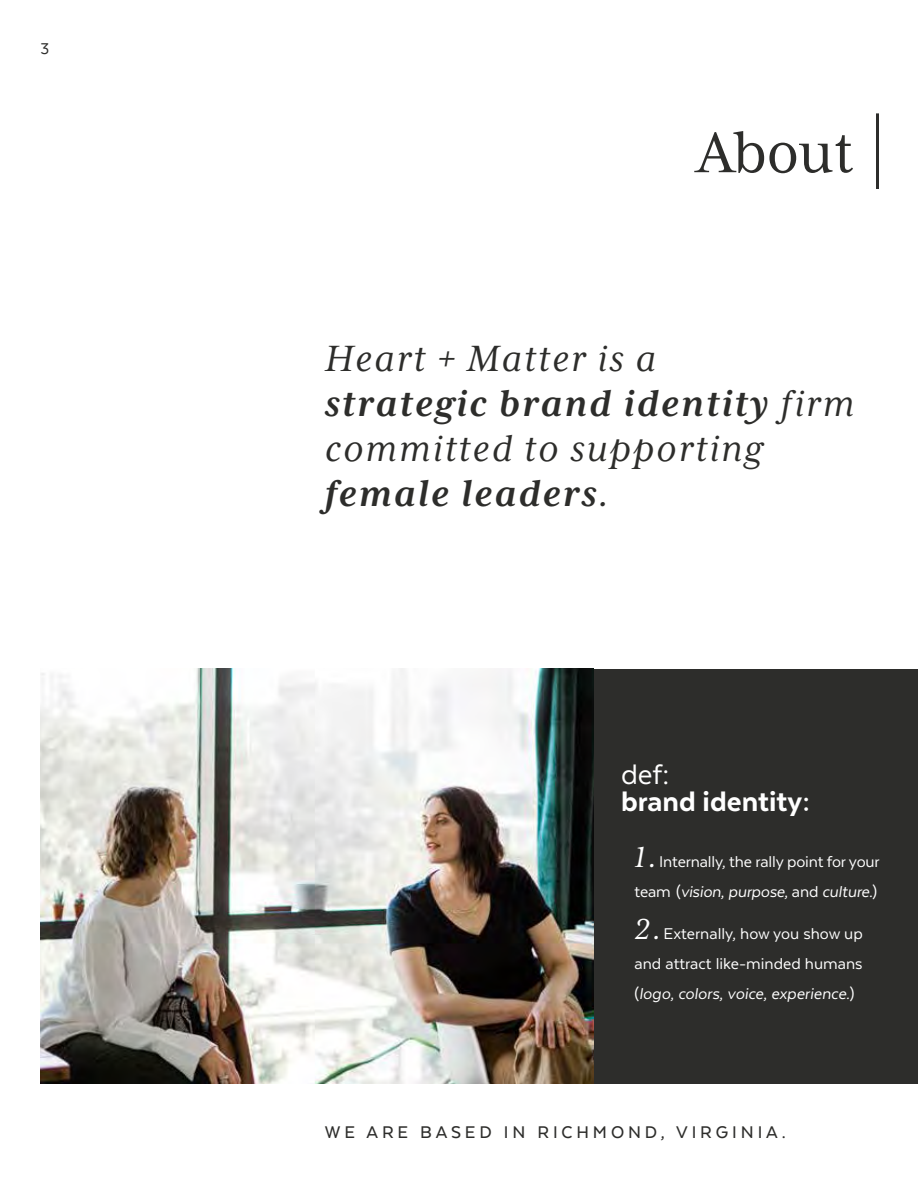
<style>
.page{position:relative;width:918px;height:1188px;background:#fff}
.page>*{position:absolute;margin:0;border:0;box-sizing:border-box;transform-origin:0 0}
.t1{font:66px "Mrs Eaves XL Serif Nar OT";color:#2d2d2b}
.t2{font:italic 42px/45px "Mrs Eaves XL Serif OT";letter-spacing:.05em;color:#2d2d2b}
.t3{font:800 32.25px "Texta";color:#fff}
.t4{font:32.25px "Texta";color:#fff}
.t5{font:500 19.5px "Texta";letter-spacing:.2em;color:#2d2d2b}
.t6{font:18px/30px "Texta";color:#fff}
.t7{font:18px "Texta";color:#2d2d2b}
.s1{font-weight:700}
.s2{font-family:"Mrs Eaves XL Serif OT";font-style:italic;font-size:33px}
.s3{font-style:italic}
</style>
<div class="page">
<div style="left:594px;top:669px;width:324px;height:415px;background:#2d2d2b"></div>
<img style="left:40px;top:669px;width:554px;height:415px">
<hr style="left:876px;top:113px;width:3px;height:76px;background:#2d2d2b">
<p class="t7" style="left:40px;top:39px;width:10px">3</p>
<h1 class="t1" style="left:697px;top:119px;width:158px">About</h1>
<h2 class="t2" style="left:325px;top:336px;width:531px">Heart + Matter is a<br><span class="s1">strategic brand identity</span> firm committed to supporting <span class="s1">female leaders</span>.</h2>
<h3 class="t4" style="left:621px;top:757px;width:50px">def:</h3>
<h3 class="t3" style="left:621px;top:784px;width:190px">brand identity:</h3>
<p class="t6" style="left:634px;top:847px;width:247px"><span class="s2">1.</span> Internally, the rally point for your team (<span class="s3">vision</span>, <span class="s3">purpose</span>, and <span class="s3">culture.</span>)</p>
<p class="t6" style="left:634px;top:919px;width:230px;text-align:justify"><span class="s2">2.</span> Externally, how you show up and attract like-minded humans (<span class="s3">logo</span>, <span class="s3">colors</span>, <span class="s3">voice</span>, <span class="s3">experience.</span>)</p>
<p class="t5" style="left:325px;top:1122px;width:463px">WE ARE BASED IN RICHMOND, VIRGINIA.</p>
</div>
